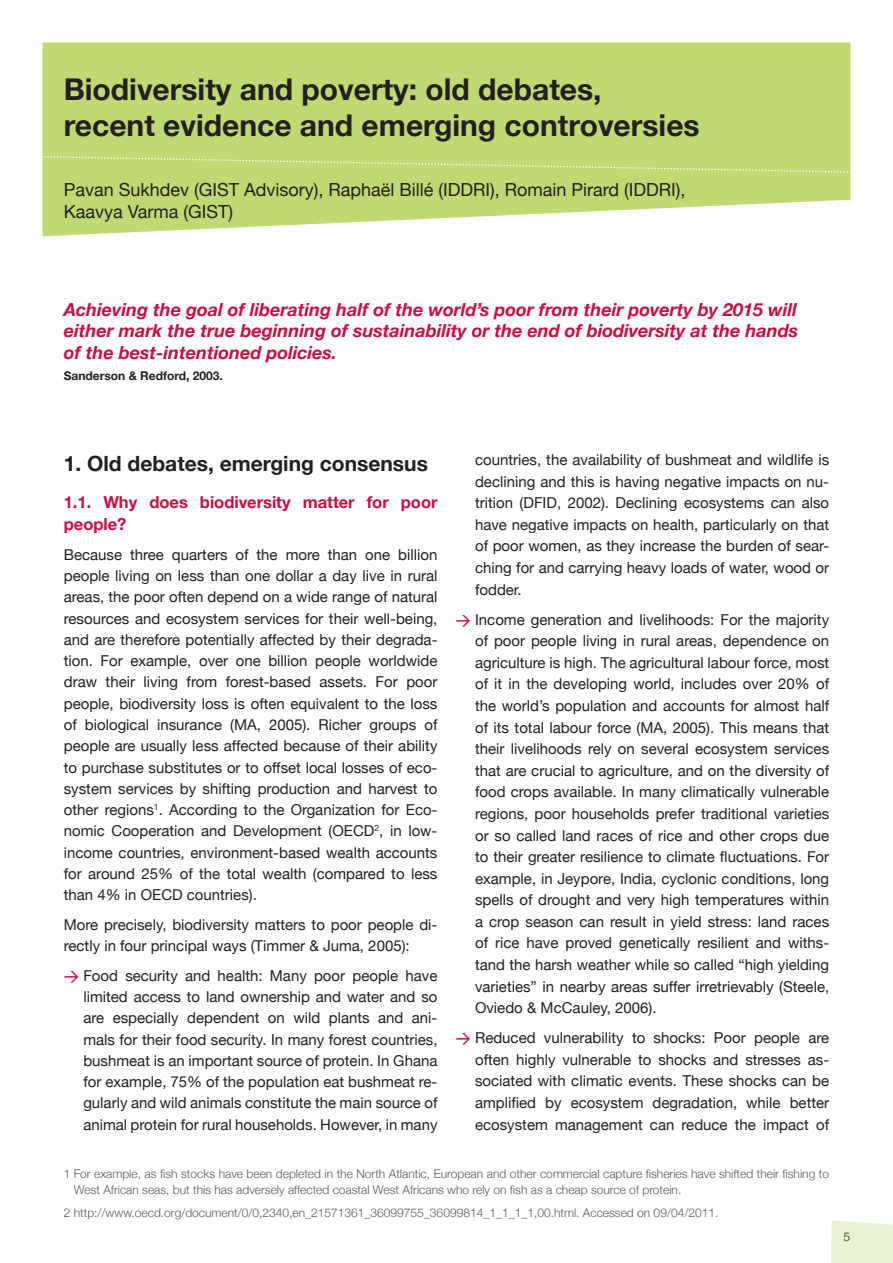
<style>
.page{position:relative;width:893px;height:1263px;background:#fff}
.page>*{position:absolute;margin:0;border:0;box-sizing:border-box;transform-origin:0 0}
.t1{font:700 30px/36px "Helvetica Neue";color:#231f20}
.t2{font:700 21px "Helvetica Neue";color:#231f20}
.t3{font:italic 700 18px/21.6px "Helvetica Neue";color:#cd0d40;text-align:justify}
.t4{font:18px/21.6px "Helvetica Neue";color:#231f20}
.t5{font:700 16.5px/21.9px "Helvetica Neue";color:#cd0d40}
.t6{font:15px/21.6px "Helvetica Neue";color:#231f20;text-align:justify}
.t7{font:300 12px/15px "Helvetica Neue";color:#57585a}
.t8{font:700 12px "Helvetica Neue";color:#231f20}
.t9{font:300 12px "Helvetica Neue";color:#231f20}
.s1{font-family:"DIN";font-weight:500;color:#cd0d40}
</style>
<div class="page">
<svg style="left:831px;top:1220px;width:62px;height:43px;background:#eaf2d4"></svg>
<svg style="left:43px;top:43px;width:807px;height:193px;background:#c6dd81"></svg>
<svg style="left:42px;top:155px;width:809px;height:19px;background:#c1db76"></svg>
<h1 class="t1" style="left:64px;top:71px;width:637px">Biodiversity and poverty: old debates, recent evidence and emerging controversies</h1>
<p class="t4" style="left:64px;top:179px;width:623px">Pavan Sukhdev (GIST Advisory), Raphaël Billé (IDDRI), Romain Pirard (IDDRI),<br>Kaavya Varma (GIST)</p>
<p class="t3" style="left:64px;top:298px;width:736px">Achieving the goal of liberating half of the world’s poor from their poverty by 2015 will either mark the true beginning of sustainability or the end of biodiversity at the hands of the best-intentioned policies.</p>
<p class="t8" style="left:64px;top:369px;width:161px">Sanderson &amp; Redford, 2003.</p>
<p class="t6" style="left:475px;top:449px;width:356px">countries, the availability of bushmeat and wildlife is declining and this is having negative impacts on nu&shy;trition (DFID, 2002). Declining ecosystems can also have negative impacts on health, particularly on that of poor women, as they increase the burden of sear&shy;ching for and carrying heavy loads of water, wood or fodder.</p>
<p class="t6" style="left:475px;top:608px;width:356px;text-indent:-20px"><span class="s1">&gt;</span> Income generation and livelihoods: For the majority of poor people living in rural areas, dependence on agriculture is high. The agricultural labour force, most of it in the developing world, includes over 20% of the world’s population and accounts for almost half of its total labour force (MA, 2005). This means that their livelihoods rely on several ecosystem services that are crucial to agriculture, and on the diversity of food crops available. In many climatically vulnerable regions, poor households prefer traditional varieties or so called land races of rice and other crops due to their greater resilience to climate fluctuations. For example, in Jeypore, India, cyclonic conditions, long spells of drought and very high temperatures within a crop season can result in yield stress: land races of rice have proved genetically resilient and withs&shy;tand the harsh weather while so called “high yielding varieties” in nearby areas suffer irretrievably (Steele, Oviedo &amp; McCauley, 2006).</p>
<p class="t6" style="left:475px;top:1027px;width:356px;text-indent:-20px"><span class="s1">&gt;</span> Reduced vulnerability to shocks: Poor people are often highly vulnerable to shocks and stresses as&shy;sociated with climatic events. These shocks can be amplified by ecosystem degradation, while better ecosystem management can reduce the impact of</p>
<p class="t7" style="left:74px;top:1166px;width:757px;text-indent:-10px">1 For example, as fish stocks have been depleted in the North Atlantic, European and other commercial capture fisheries have shifted their fishing to<br>West African seas, but this has adversely affected coastal West Africans who rely on fish as a cheap source of protein.</p>
<p class="t7" style="left:64px;top:1205px;width:656px">2 http://www.oecd.org/document/0/0,2340,en_21571361_36099755_36099814_1_1_1_1,00.html. Accessed on 09/04/2011.</p>
<h2 class="t2" style="left:64px;top:451px;width:366px">1. Old debates, emerging consensus</h2>
<p class="t5" style="left:64px;top:491px;width:375px">1.1. Why does biodiversity matter for poor people?</p>
<p class="t6" style="left:64px;top:544px;width:375px">Because three quarters of the more than one billion people living on less than one dollar a day live in rural areas, the poor often depend on a wide range of natural resources and ecosystem services for their well-being, and are therefore potentially affected by their degrada&shy;tion. For example, over one billion people worldwide draw their living from forest-based assets. For poor people, biodiversity loss is often equivalent to the loss of biological insurance (MA, 2005). Richer groups of people are usually less affected because of their ability to purchase substitutes or to offset local losses of eco&shy;system services by shifting production and harvest to other regions<sup>1</sup>. According to the Organization for Eco&shy;nomic Cooperation and Development (OECD<sup>2</sup>, in low&shy;income countries, environment-based wealth accounts for around 25% of the total wealth (compared to less than 4% in OECD countries).</p>
<p class="t6" style="left:64px;top:914px;width:375px">More precisely, biodiversity matters to poor people di&shy;rectly in four principal ways (Timmer &amp; Juma, 2005):</p>
<p class="t6" style="left:83px;top:965px;width:356px;text-indent:-20px"><span class="s1">&gt;</span> Food security and health: Many poor people have limited access to land ownership and water and so are especially dependent on wild plants and ani&shy;mals for their food security. In many forest countries, bushmeat is an important source of protein. In Ghana for example, 75% of the population eat bushmeat re&shy;gularly and wild animals constitute the main source of animal protein for rural households. However, in many</p>
<p class="t9" style="left:843px;top:1229px;width:8px">5</p>
</div>
